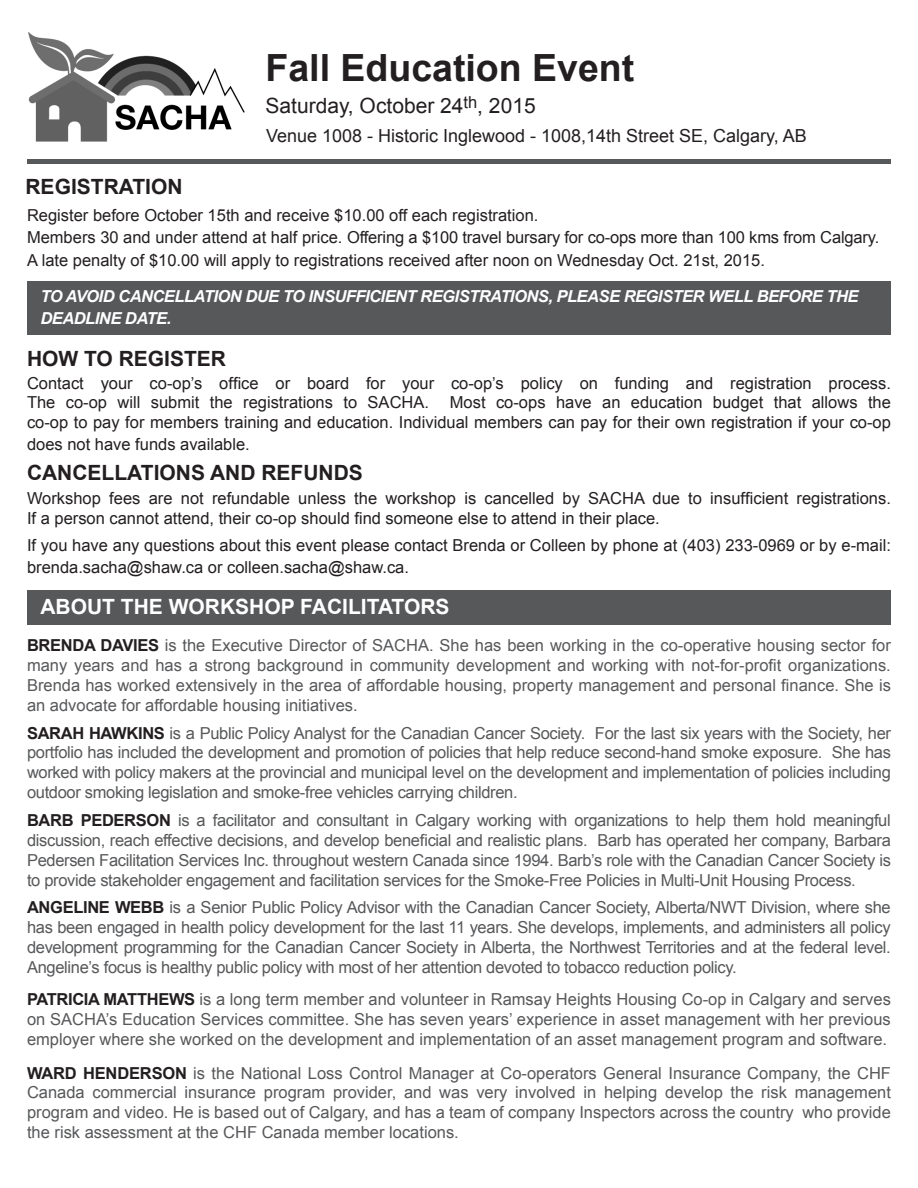
<style>
.page{position:relative;width:918px;height:1188px;background:#fff}
.page>*{position:absolute;margin:0;border:0;box-sizing:border-box;transform-origin:0 0}
.t1{font:700 37.5px "Arial";color:#231f20}
.t2{font:700 21px "Arial";color:#231f20}
.t3{font:700 21px "Arial";color:#fff}
.t4{font:21px "Arial";color:#231f20}
.t5{font:18px "Arial";color:#231f20}
.t6{font:16.5px/19.8px "Arial";letter-spacing:-.02em;color:#57585a;text-align:justify}
.t7{font:16.5px/19.8px "Arial";color:#231f20}
.t8{font:italic 700 16.5px/21.6px "Arial";letter-spacing:-.03em;color:#fff}
.s1{font-weight:700;color:#231f20}
</style>
<div class="page">
<img style="left:28px;top:33px;width:216px;height:109px">
<div style="left:27px;top:281px;width:864px;height:53px;background:#57585a"></div>
<div style="left:27px;top:590px;width:864px;height:35px;background:#57585a"></div>
<hr style="left:27px;top:159px;width:864px;height:4px;background:#57585a">
<p class="t1" style="left:266px;top:43px;width:370px">Fall Education Event</p>
<p class="t4" style="left:266px;top:92px;width:272px">Saturday, October 24<sup>th</sup>, 2015</p>
<p class="t5" style="left:266px;top:124px;width:542px">Venue 1008 - Historic Inglewood - 1008,14th Street SE, Calgary, AB</p>
<p class="t2" style="left:26px;top:172px;width:159px">REGISTRATION</p>
<p class="t7" style="left:27px;top:205px;width:513px">Register before October 15th and receive $10.00 off each registration.</p>
<p class="t7" style="left:27px;top:227px;width:854px">Members 30 and under attend at half price. Offering a $100 travel bursary for co-ops more than 100 kms from Calgary.</p>
<p class="t7" style="left:27px;top:250px;width:740px">A late penalty of $10.00 will apply to registrations received after noon on Wednesday Oct. 21st, 2015.</p>
<p class="t8" style="left:40px;top:286px;width:820px">TO AVOID CANCELLATION DUE TO INSUFFICIENT REGISTRATIONS, PLEASE REGISTER WELL BEFORE THE<br>DEADLINE DATE.</p>
<p class="t2" style="left:27px;top:345px;width:201px">HOW TO REGISTER</p>
<p class="t7" style="left:27px;top:373px;width:865px">Contact your co-op’s office or board for your co-op’s policy on funding and registration process.<br>The co-op will submit the registrations to SACHA.</p>
<p class="t7" style="left:27px;top:393px;width:865px;text-align:right">Most co-ops have an education budget that allows the<br>co-op to pay for members training and education. Individual members can pay for their own registration if your co-op</p>
<p class="t7" style="left:27px;top:434px;width:224px">does not have funds available.</p>
<p class="t2" style="left:27px;top:459px;width:337px">CANCELLATIONS AND REFUNDS</p>
<p class="t7" style="left:27px;top:488px;width:866px">Workshop fees are not refundable unless the workshop is cancelled by SACHA due to insufficient registrations.<br>If a person cannot attend, their co-op should find someone else to attend in their place.</p>
<p class="t7" style="left:27px;top:535px;width:865px;line-height:21.6px">If you have any questions about this event please contact Brenda or Colleen by phone at (403) 233-0969 or by e-mail: brenda.sacha@shaw.ca or colleen.sacha@shaw.ca.</p>
<p class="t3" style="left:40px;top:592px;width:411px">ABOUT THE WORKSHOP FACILITATORS</p>
<p class="t6" style="left:27px;top:636px;width:865px"><span class="s1">BRENDA DAVIES</span> is the Executive Director of SACHA. She has been working in the co-operative housing sector for many years and has a strong background in community development and working with not-for-profit organizations.<br>Brenda has worked extensively in the area of affordable housing, property management and personal finance. She is an advocate for affordable housing initiatives.</p>
<p class="t6" style="left:27px;top:723px;width:866px"><span class="s1">SARAH HAWKINS</span> is a Public Policy Analyst for the Canadian Cancer Society. For the last six years with the Society, her portfolio has included the development and promotion of policies that help reduce second-hand smoke exposure. She has worked with policy makers at the provincial and municipal level on the development and implementation of policies including outdoor smoking legislation and smoke-free vehicles carrying children.</p>
<p class="t6" style="left:27px;top:811px;width:865px"><span class="s1">BARB PEDERSON</span> is a facilitator and consultant in Calgary working with organizations to help them hold meaningful discussion, reach effective decisions, and develop beneficial and realistic plans. Barb has operated her company, Barbara Pedersen Facilitation Services Inc. throughout western Canada since 1994. Barb’s role with the Canadian Cancer Society is to provide stakeholder engagement and facilitation services for the Smoke-Free Policies in Multi-Unit Housing Process.</p>
<p class="t6" style="left:27px;top:898px;width:865px"><span class="s1">ANGELINE WEBB</span> is a Senior Public Policy Advisor with the Canadian Cancer Society, Alberta/NWT Division, where she has been engaged in health policy development for the last 11 years. She develops, implements, and administers all policy development programming for the Canadian Cancer Society in Alberta, the Northwest Territories and at the federal level.<br>Angeline’s focus is healthy public policy with most of her attention devoted to tobacco reduction policy.</p>
<p class="t6" style="left:27px;top:990px;width:865px"><span class="s1">PATRICIA MATTHEWS</span> is a long term member and volunteer in Ramsay Heights Housing Co-op in Calgary and serves on SACHA’s Education Services committee. She has seven years’ experience in asset management with her previous employer where she worked on the development and implementation of an asset management program and software.</p>
<p class="t6" style="left:27px;top:1063px;width:866px"><span class="s1">WARD HENDERSON</span> is the National Loss Control Manager at Co-operators General Insurance Company, the CHF Canada commercial insurance program provider, and was very involved in helping develop the risk management program and video. He is based out of Calgary, and has a team of company Inspectors across the country who provide the risk assessment at the CHF Canada member locations.</p>
</div>
